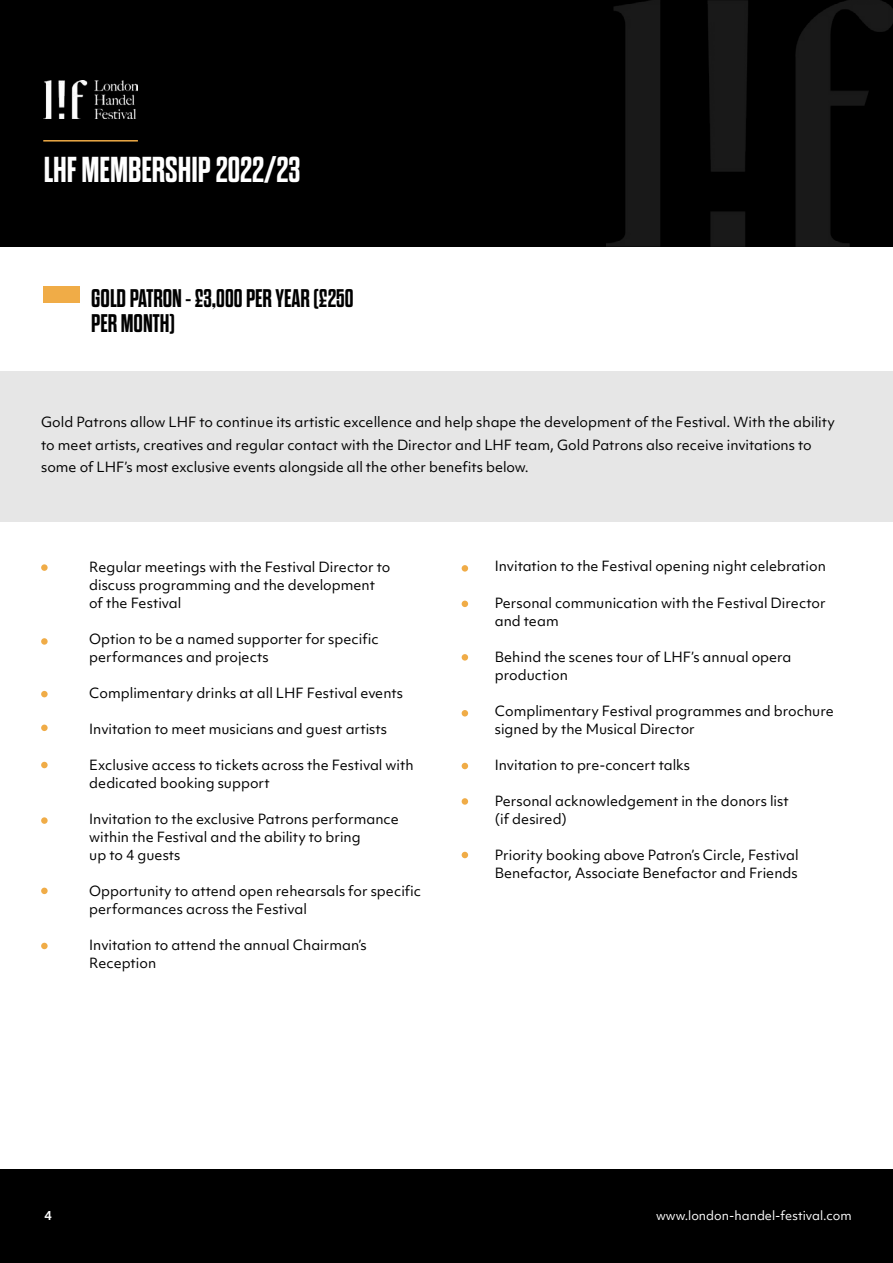
<style>
.page{position:relative;width:893px;height:1263px;background:#fff}
.page>*{position:absolute;margin:0;border:0;box-sizing:border-box;transform-origin:0 0}
.t1{font:700 36px "Dharma Gothic E";color:#fff}
.t2{font:700 25.5px/25.5px "Dharma Gothic E";color:#000}
.t3{font:13.5px/18px "Objektiv Mk 1";color:#000}
.t4{font:12px "Objektiv Mk 1";color:#fff}
.t5{font:700 12px "Objektiv Mk 1";color:#fff}
</style>
<div class="page">
<div style="left:0;top:0;width:893px;height:247px;background:#000"></div>
<img style="left:606px;top:0;width:287px;height:247px">
<img style="left:43px;top:81px;width:95px;height:38px">
<hr style="left:43px;top:140px;width:95px;height:2px;background:#f0ac47">
<div style="left:0;top:1169px;width:893px;height:94px;background:#000"></div>
<div style="left:43px;top:286px;width:37px;height:17px;background:#f0ac47"></div>
<div style="left:41px;top:564px;width:7px;height:7px;background:#f0ac47;border-radius:50%"></div>
<div style="left:41px;top:638px;width:7px;height:7px;background:#f0ac47;border-radius:50%"></div>
<div style="left:41px;top:762px;width:7px;height:6px;background:#f0ac47;border-radius:50%"></div>
<div style="left:41px;top:725px;width:7px;height:6px;background:#f0ac47;border-radius:50%"></div>
<svg style="left:462px;top:763px;width:6px;height:6px"></svg>
<div style="left:462px;top:798px;width:6px;height:7px;background:#f0ac47;border-radius:50%"></div>
<div style="left:41px;top:888px;width:7px;height:6px;background:#f0ac47;border-radius:50%"></div>
<div style="left:41px;top:943px;width:7px;height:6px;background:#f0ac47;border-radius:50%"></div>
<div style="left:41px;top:817px;width:7px;height:7px;background:#f0ac47;border-radius:50%"></div>
<svg style="left:462px;top:710px;width:6px;height:6px"></svg>
<div style="left:41px;top:691px;width:7px;height:6px;background:#f0ac47;border-radius:50%"></div>
<div style="left:462px;top:565px;width:6px;height:7px;background:#f0ac47;border-radius:50%"></div>
<svg style="left:462px;top:601px;width:6px;height:6px"></svg>
<div style="left:462px;top:654px;width:6px;height:7px;background:#f0ac47;border-radius:50%"></div>
<svg style="left:462px;top:852px;width:6px;height:6px"></svg>
<div style="left:0;top:371px;width:893px;height:151px;background:#e6e6e6"></div>
<h1 class="t1" style="left:44px;top:151px;width:258px">LHF MEMBERSHIP 2022/23</h1>
<h2 class="t2" style="left:91px;top:285px;width:264px">GOLD PATRON - £3,000 PER YEAR (£250<br>PER MONTH)</h2>
<p class="t3" style="left:41px;top:411px;width:795px;line-height:22.5px">Gold Patrons allow LHF to continue its artistic excellence and help shape the development of the Festival. With the ability to meet artists, creatives and regular contact with the Director and LHF team, Gold Patrons also receive invitations to some of LHF’s most exclusive events alongside all the other benefits below.</p>
<p class="t3" style="left:89px;top:558px;width:303px">Regular meetings with the Festival Director to discuss programming and the development of the Festival</p>
<p class="t3" style="left:89px;top:630px;width:291px">Option to be a named supporter for specific performances and projects</p>
<p class="t3" style="left:89px;top:684px;width:315px">Complimentary drinks at all LHF Festival events</p>
<p class="t3" style="left:89px;top:720px;width:299px">Invitation to meet musicians and guest artists</p>
<p class="t3" style="left:89px;top:756px;width:326px">Exclusive access to tickets across the Festival with dedicated booking support</p>
<p class="t3" style="left:89px;top:810px;width:311px">Invitation to the exclusive Patrons performance within the Festival and the ability to bring<br>up to 4 guests</p>
<p class="t3" style="left:89px;top:882px;width:333px">Opportunity to attend open rehearsals for specific performances across the Festival</p>
<p class="t3" style="left:89px;top:936px;width:279px">Invitation to attend the annual Chairman’s<br>Reception</p>
<p class="t3" style="left:495px;top:557px;width:333px">Invitation to the Festival opening night celebration</p>
<p class="t3" style="left:495px;top:593px;width:332px">Personal communication with the Festival Director and team</p>
<p class="t3" style="left:495px;top:647px;width:298px">Behind the scenes tour of LHF’s annual opera production</p>
<p class="t3" style="left:495px;top:701px;width:340px">Complimentary Festival programmes and brochure signed by the Musical Director</p>
<p class="t3" style="left:495px;top:755px;width:197px">Invitation to pre-concert talks</p>
<p class="t3" style="left:495px;top:791px;width:295px">Personal acknowledgement in the donors list (if desired)</p>
<p class="t3" style="left:495px;top:845px;width:305px">Priority booking above Patron’s Circle, Festival<br>Benefactor, Associate Benefactor and Friends</p>
<p class="t5" style="left:44px;top:1207px;width:9px">4</p>
<p class="t4" style="left:656px;top:1207px;width:197px">www.london-handel-festival.com</p>
</div>
